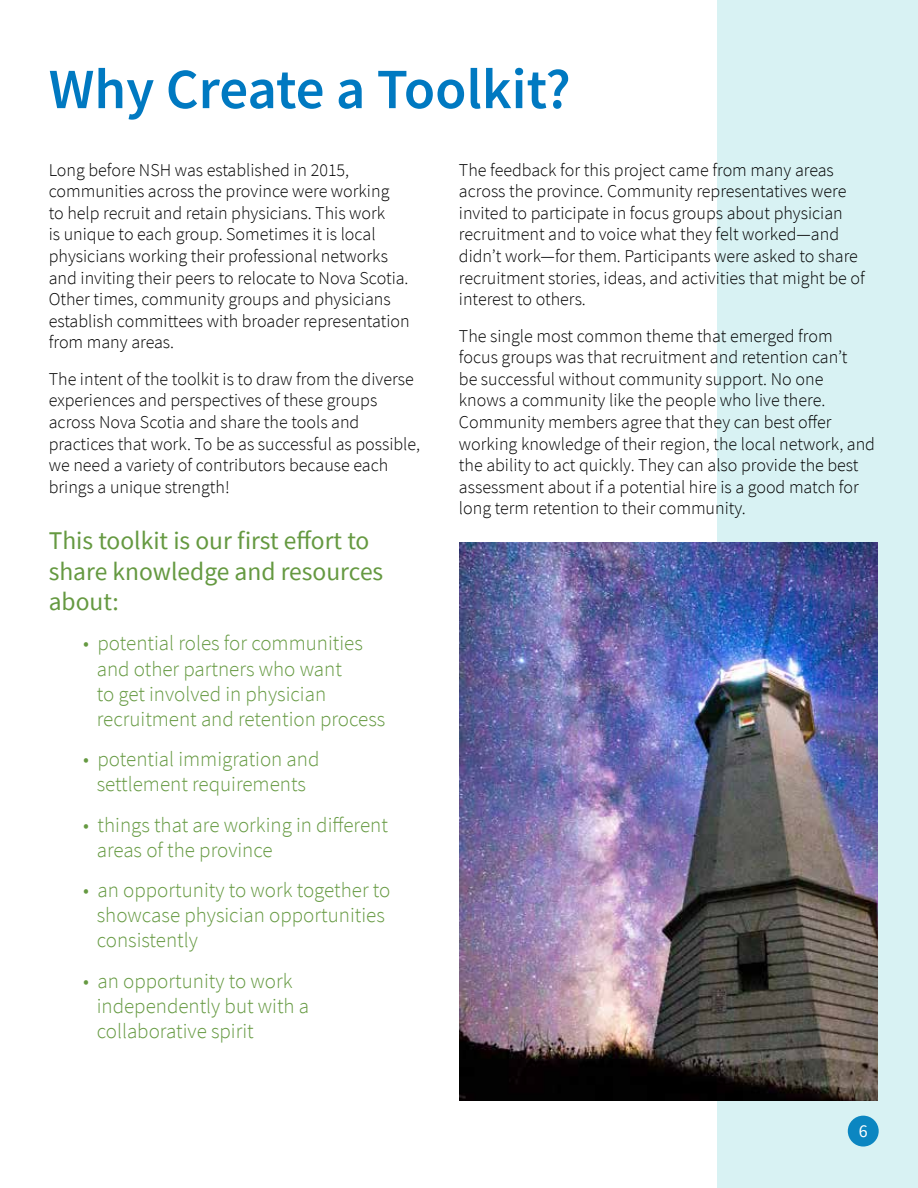
<style>
.page{position:relative;width:918px;height:1188px;background:#fff}
.page>*{position:absolute;margin:0;border:0;box-sizing:border-box;transform-origin:0 0}
.t1{font:600 57px "Source Sans Pro";color:#0079c1}
.t2{font:25.5px/30.6px "Source Sans Pro";color:#659941}
.t3{font:300 21px/25.2px "Source Sans Pro";color:#659941}
.t4{font:300 18px/21.6px "Source Sans Pro";color:#000}
.t5{font:18px "Source Sans Pro";color:#fff}
</style>
<div class="page">
<div style="left:717px;top:0;width:201px;height:1188px;background:#d8f2f3"></div>
<img style="left:459px;top:542px;width:419px;height:558px">
<h1 class="t1" style="left:49px;top:52px;width:523px">Why Create a Toolkit?</h1>
<p class="t4" style="left:49px;top:159px;width:362px">Long before NSH was established in 2015, communities across the province were working<br>to help recruit and retain physicians. This work<br>is unique to each group. Sometimes it is local physicians working their professional networks and inviting their peers to relocate to Nova Scotia.<br>Other times, community groups and physicians establish committees with broader representation from many areas.</p>
<p class="t4" style="left:49px;top:368px;width:373px">The intent of the toolkit is to draw from the diverse experiences and perspectives of these groups across Nova Scotia and share the tools and practices that work. To be as successful as possible, we need a variety of contributors because each brings a unique strength!</p>
<h2 class="t2" style="left:49px;top:525px;width:336px">This toolkit is our first effort to share knowledge and resources about:</h2>
<p class="t3" style="left:97px;top:631px;width:290px;text-indent:-14px">• potential roles for communities and other partners who want<br>to get involved in physician recruitment and retention process</p>
<p class="t3" style="left:83px;top:747px;width:238px;text-align:center">• potential immigration and settlement requirements</p>
<p class="t3" style="left:97px;top:812px;width:293px;text-indent:-14px">• things that are working in different areas of the province</p>
<p class="t3" style="left:97px;top:877px;width:295px;text-indent:-14px">• an opportunity to work together to showcase physician opportunities consistently</p>
<p class="t3" style="left:97px;top:968px;width:214px;text-indent:-14px">• an opportunity to work independently but with a collaborative spirit</p>
<p class="t4" style="left:459px;top:159px;width:407px">The feedback for this project came from many areas across the province. Community representatives were invited to participate in focus groups about physician recruitment and to voice what they felt worked—and didn’t work—for them. Participants were asked to share recruitment stories, ideas, and activities that might be of interest to others.</p>
<p class="t4" style="left:459px;top:325px;width:418px">The single most common theme that emerged from focus groups was that recruitment and retention can’t<br>be successful without community support. No one<br>knows a community like the people who live there.<br>Community members agree that they can best offer working knowledge of their region, the local network, and the ability to act quickly. They can also provide the best assessment about if a potential hire is a good match for long term retention to their community.</p>
<p class="t5" style="left:859px;top:1119px;width:10px">6</p>
</div>
